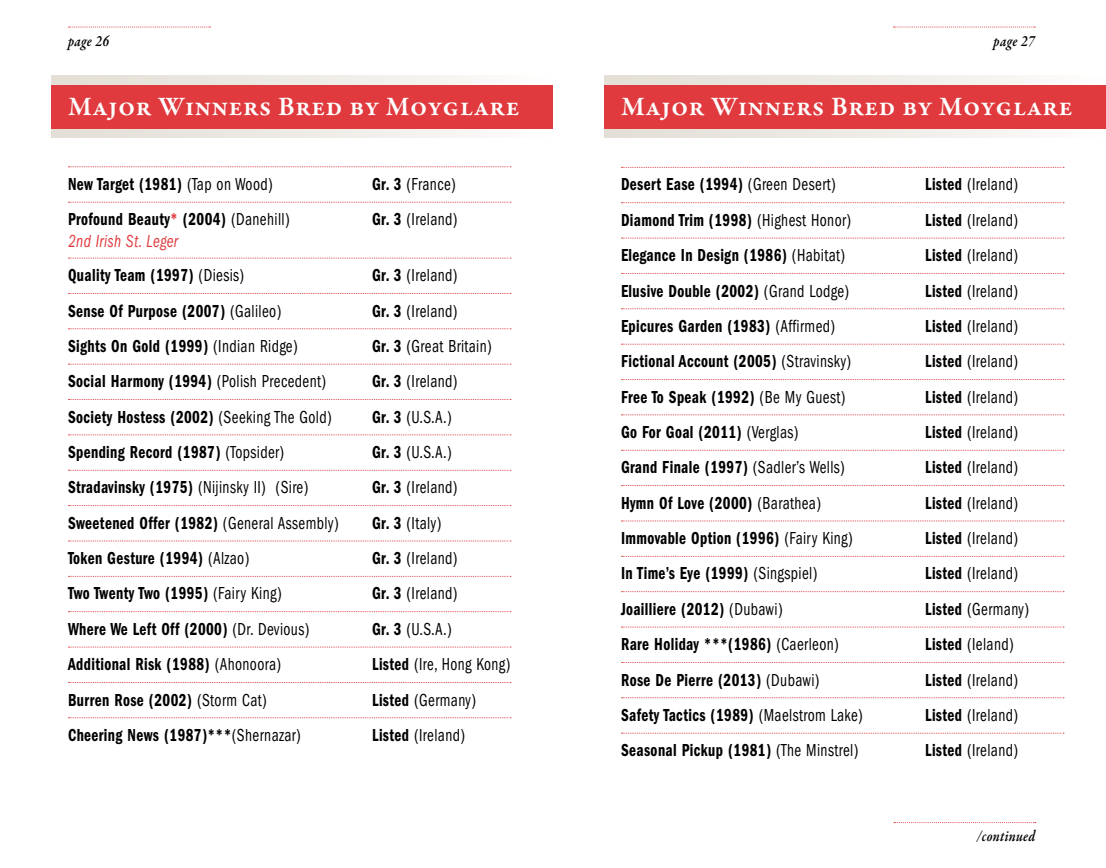
<style>
.page{position:relative;width:1106px;height:868px;background:#fff}
.page>*{position:absolute;margin:0;border:0;box-sizing:border-box;transform-origin:0 0}
.t1{font:600 27px "Garamond Premr Pro";letter-spacing:.02em;color:#fff}
.t2{font:18px "ITC Franklin Gothic Std Dm Cd";letter-spacing:.025em;color:#000;scale:.84 1}
.t3{font:condensed 18px "ITC Franklin Gothic Std";letter-spacing:.025em;color:#000;scale:.85 1}
.t4{font:condensed 18px "ITC Franklin Gothic Std";letter-spacing:.025em;color:#000;scale:.84 1}
.t5{font:italic condensed 18px "ITC Franklin Gothic Std";letter-spacing:.025em;color:#e03a3e;scale:.85 1}
.t6{font:italic 600 16px "Garamond Premr Pro";letter-spacing:.025em;color:#000;scale:.84 1}
.s1{font-family:"ITC Franklin Gothic Std";font-stretch:condensed}
.s2{font-family:"ITC Franklin Gothic Std Dm Cd";font-stretch:normal}
.s3{color:#e03a3e}
</style>
<div class="page">
<svg style="left:68px;top:27px;width:142px;height:1px"></svg>
<svg style="left:893px;top:27px;width:142px;height:1px"></svg>
<svg style="left:621px;top:167px;width:443px;height:1px"></svg>
<svg style="left:621px;top:202px;width:443px;height:1px"></svg>
<svg style="left:621px;top:238px;width:443px;height:1px"></svg>
<svg style="left:621px;top:273px;width:443px;height:1px"></svg>
<svg style="left:621px;top:308px;width:443px;height:1px"></svg>
<svg style="left:621px;top:344px;width:443px;height:1px"></svg>
<svg style="left:621px;top:379px;width:443px;height:1px"></svg>
<svg style="left:621px;top:414px;width:443px;height:1px"></svg>
<svg style="left:621px;top:450px;width:443px;height:1px"></svg>
<svg style="left:621px;top:485px;width:443px;height:1px"></svg>
<svg style="left:621px;top:520px;width:443px;height:1px"></svg>
<svg style="left:621px;top:556px;width:443px;height:1px"></svg>
<svg style="left:621px;top:591px;width:443px;height:1px"></svg>
<svg style="left:621px;top:626px;width:443px;height:1px"></svg>
<svg style="left:621px;top:662px;width:443px;height:1px"></svg>
<svg style="left:621px;top:697px;width:443px;height:1px"></svg>
<svg style="left:621px;top:732px;width:443px;height:1px"></svg>
<div style="left:604px;top:75px;width:502px;height:62px;background:linear-gradient(to right,#e2ddd4,#fcfbfa)"></div>
<div style="left:604px;top:85px;width:502px;height:43px;background:#e03a3e"></div>
<svg style="left:894px;top:822px;width:141px;height:1px"></svg>
<svg style="left:68px;top:166px;width:443px;height:1px"></svg>
<svg style="left:68px;top:202px;width:443px;height:1px"></svg>
<svg style="left:68px;top:258px;width:443px;height:1px"></svg>
<svg style="left:68px;top:293px;width:443px;height:1px"></svg>
<svg style="left:68px;top:328px;width:443px;height:1px"></svg>
<svg style="left:68px;top:364px;width:443px;height:1px"></svg>
<svg style="left:68px;top:399px;width:443px;height:1px"></svg>
<svg style="left:68px;top:434px;width:443px;height:1px"></svg>
<svg style="left:68px;top:470px;width:443px;height:1px"></svg>
<svg style="left:68px;top:505px;width:443px;height:1px"></svg>
<svg style="left:68px;top:540px;width:443px;height:1px"></svg>
<svg style="left:68px;top:576px;width:443px;height:1px"></svg>
<svg style="left:68px;top:611px;width:443px;height:1px"></svg>
<svg style="left:68px;top:646px;width:443px;height:1px"></svg>
<svg style="left:68px;top:682px;width:443px;height:1px"></svg>
<svg style="left:68px;top:717px;width:443px;height:1px"></svg>
<div style="left:51px;top:75px;width:502px;height:62px;background:linear-gradient(to right,#e2ddd4,#fcfbfa)"></div>
<div style="left:51px;top:85px;width:502px;height:43px;background:#e03a3e"></div>
<p class="t6" style="left:68px;top:31px;width:50px">page 26</p>
<p class="t6" style="left:993px;top:31px;width:50px">page 27</p>
<h1 class="t1" style="left:68px;top:90px;width:453px">Major Winners Bred by Moyglare</h1>
<p class="t2" style="left:68px;top:174px;width:245px">New Target (1981) <span class="s1">(Tap on Wood)</span></p>
<p class="t3" style="left:372px;top:174px;width:100px"><span class="s2">Gr. 3</span> (France)</p>
<p class="t2" style="left:68px;top:209px;width:265px">Profound Beauty<span class="s3">*</span> (2004) <span class="s1">(Danehill)</span></p>
<p class="t3" style="left:372px;top:209px;width:102px"><span class="s2">Gr. 3</span> (Ireland)</p>
<p class="t5" style="left:68px;top:230px;width:131px">2nd Irish St. Leger</p>
<p class="t2" style="left:68px;top:265px;width:211px">Quality Team (1997) <span class="s1">(Diesis)</span></p>
<p class="t3" style="left:372px;top:265px;width:102px"><span class="s2">Gr. 3</span> (Ireland)</p>
<p class="t2" style="left:68px;top:300px;width:255px">Sense Of Purpose (2007) <span class="s1">(Galileo)</span></p>
<p class="t3" style="left:372px;top:300px;width:102px"><span class="s2">Gr. 3</span> (Ireland)</p>
<p class="t2" style="left:68px;top:335px;width:275px">Sights On Gold (1999) <span class="s1">(Indian Ridge)</span></p>
<p class="t3" style="left:372px;top:336px;width:142px"><span class="s2">Gr. 3</span> (Great Britain)</p>
<p class="t2" style="left:68px;top:371px;width:309px">Social Harmony (1994) <span class="s1">(Polish Precedent)</span></p>
<p class="t3" style="left:372px;top:371px;width:102px"><span class="s2">Gr. 3</span> (Ireland)</p>
<p class="t2" style="left:68px;top:406px;width:315px">Society Hostess (2002) <span class="s1">(Seeking The Gold)</span></p>
<p class="t3" style="left:372px;top:406px;width:95px"><span class="s2">Gr. 3</span> (U.S.A.)</p>
<p class="t2" style="left:68px;top:441px;width:259px">Spending Record (1987) <span class="s1">(Topsider)</span></p>
<p class="t3" style="left:372px;top:442px;width:95px"><span class="s2">Gr. 3</span> (U.S.A.)</p>
<p class="t2" style="left:68px;top:477px;width:288px">Stradavinsky (1975) <span class="s1">(Nijinsky II) (Sire)</span></p>
<p class="t3" style="left:372px;top:477px;width:102px"><span class="s2">Gr. 3</span> (Ireland)</p>
<p class="t2" style="left:68px;top:512px;width:324px">Sweetened Offer (1982) <span class="s1">(General Assembly)</span></p>
<p class="t3" style="left:372px;top:512px;width:83px"><span class="s2">Gr. 3</span> (Italy)</p>
<p class="t2" style="left:68px;top:547px;width:217px">Token Gesture (1994) <span class="s1">(Alzao)</span></p>
<p class="t3" style="left:372px;top:548px;width:102px"><span class="s2">Gr. 3</span> (Ireland)</p>
<p class="t2" style="left:68px;top:583px;width:256px">Two Twenty Two (1995) <span class="s1">(Fairy King)</span></p>
<p class="t3" style="left:372px;top:583px;width:102px"><span class="s2">Gr. 3</span> (Ireland)</p>
<p class="t2" style="left:68px;top:618px;width:289px">Where We Left Off (2000) <span class="s1">(Dr. Devious)</span></p>
<p class="t3" style="left:372px;top:618px;width:95px"><span class="s2">Gr. 3</span> (U.S.A.)</p>
<p class="t2" style="left:68px;top:653px;width:255px">Additional Risk (1988) <span class="s1">(Ahonoora)</span></p>
<p class="t4" style="left:372px;top:654px;width:166px"><span class="s2">Listed</span> (Ire, Hong Kong)</p>
<p class="t2" style="left:68px;top:689px;width:238px">Burren Rose (2002) <span class="s1">(Storm Cat)</span></p>
<p class="t3" style="left:372px;top:689px;width:124px"><span class="s2">Listed</span> (Germany)</p>
<p class="t2" style="left:68px;top:724px;width:279px">Cheering News (1987)***<span class="s1">(Shernazar)</span></p>
<p class="t3" style="left:372px;top:724px;width:111px"><span class="s2">Listed</span> (Ireland)</p>
<h1 class="t1" style="left:621px;top:90px;width:453px">Major Winners Bred by Moyglare</h1>
<p class="t2" style="left:621px;top:174px;width:257px">Desert Ease (1994) <span class="s1">(Green Desert)</span></p>
<p class="t3" style="left:925px;top:174px;width:111px"><span class="s2">Listed</span> (Ireland)</p>
<p class="t2" style="left:621px;top:209px;width:275px">Diamond Trim (1998) <span class="s1">(Highest Honor)</span></p>
<p class="t3" style="left:925px;top:210px;width:111px"><span class="s2">Listed</span> (Ireland)</p>
<p class="t2" style="left:621px;top:245px;width:268px">Elegance In Design (1986) <span class="s1">(Habitat)</span></p>
<p class="t3" style="left:925px;top:245px;width:111px"><span class="s2">Listed</span> (Ireland)</p>
<p class="t2" style="left:621px;top:280px;width:273px">Elusive Double (2002) <span class="s1">(Grand Lodge)</span></p>
<p class="t3" style="left:925px;top:280px;width:111px"><span class="s2">Listed</span> (Ireland)</p>
<p class="t2" style="left:621px;top:315px;width:256px">Epicures Garden (1983) <span class="s1">(Affirmed)</span></p>
<p class="t3" style="left:925px;top:316px;width:111px"><span class="s2">Listed</span> (Ireland)</p>
<p class="t2" style="left:621px;top:351px;width:275px">Fictional Account (2005) <span class="s1">(Stravinsky)</span></p>
<p class="t3" style="left:925px;top:351px;width:111px"><span class="s2">Listed</span> (Ireland)</p>
<p class="t2" style="left:621px;top:386px;width:268px">Free To Speak (1992) <span class="s1">(Be My Guest)</span></p>
<p class="t3" style="left:925px;top:386px;width:111px"><span class="s2">Listed</span> (Ireland)</p>
<p class="t2" style="left:621px;top:421px;width:213px">Go For Goal (2011) <span class="s1">(Verglas)</span></p>
<p class="t3" style="left:925px;top:422px;width:111px"><span class="s2">Listed</span> (Ireland)</p>
<p class="t2" style="left:621px;top:457px;width:268px">Grand Finale (1997) <span class="s1">(Sadler’s Wells)</span></p>
<p class="t3" style="left:925px;top:457px;width:111px"><span class="s2">Listed</span> (Ireland)</p>
<p class="t2" style="left:621px;top:492px;width:240px">Hymn Of Love (2000) <span class="s1">(Barathea)</span></p>
<p class="t3" style="left:925px;top:492px;width:111px"><span class="s2">Listed</span> (Ireland)</p>
<p class="t2" style="left:621px;top:527px;width:277px">Immovable Option (1996) <span class="s1">(Fairy King)</span></p>
<p class="t3" style="left:925px;top:528px;width:111px"><span class="s2">Listed</span> (Ireland)</p>
<p class="t2" style="left:621px;top:563px;width:235px">In Time’s Eye (1999) <span class="s1">(Singspiel)</span></p>
<p class="t3" style="left:925px;top:563px;width:111px"><span class="s2">Listed</span> (Ireland)</p>
<p class="t2" style="left:621px;top:598px;width:194px">Joailliere (2012) <span class="s1">(Dubawi)</span></p>
<p class="t3" style="left:925px;top:598px;width:124px"><span class="s2">Listed</span> (Germany)</p>
<p class="t2" style="left:621px;top:633px;width:261px">Rare Holiday ***(1986) <span class="s1">(Caerleon)</span></p>
<p class="t3" style="left:925px;top:634px;width:106px"><span class="s2">Listed</span> (Ieland)</p>
<p class="t2" style="left:621px;top:669px;width:238px">Rose De Pierre (2013) <span class="s1">(Dubawi)</span></p>
<p class="t3" style="left:925px;top:669px;width:111px"><span class="s2">Listed</span> (Ireland)</p>
<p class="t2" style="left:621px;top:704px;width:289px">Safety Tactics (1989) <span class="s1">(Maelstrom Lake)</span></p>
<p class="t3" style="left:925px;top:704px;width:111px"><span class="s2">Listed</span> (Ireland)</p>
<p class="t2" style="left:621px;top:739px;width:284px">Seasonal Pickup (1981) <span class="s1">(The Minstrel)</span></p>
<p class="t3" style="left:925px;top:740px;width:111px"><span class="s2">Listed</span> (Ireland)</p>
<p class="t6" style="left:977px;top:826px;width:71px">/continued</p>
</div>
